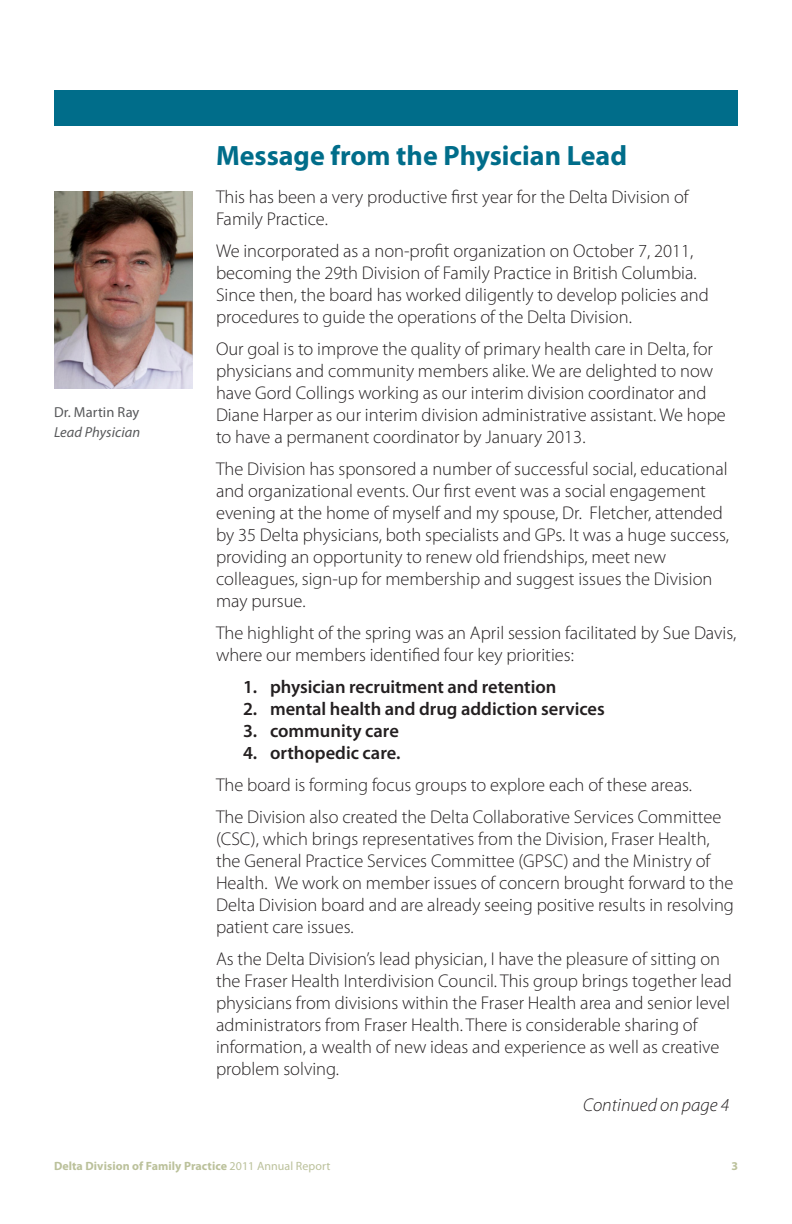
<style>
.page{position:relative;width:792px;height:1224px;background:#fff}
.page>*{position:absolute;margin:0;border:0;box-sizing:border-box;transform-origin:0 0}
.head_1_AR{font:700 28px "Myriad Pro";color:#006d8a}
.maintext_left_AR{font:300 18.4px/22px "Myriad Pro";color:#231f20}
.maintext_left_AR-2{font:600 18.4px "Myriad Pro";color:#231f20}
.maintext_left_AR-3{font:italic 300 18.4px "Myriad Pro";color:#231f20}
.caption_AR{font:italic 14.4px "Myriad Pro";letter-spacing:.005em;color:#58595b}
.caption_AR-2{font:14.4px "Myriad Pro";letter-spacing:.005em;color:#58595b}
.running_foot_AR{font:700 12px "Myriad Pro";letter-spacing:.005em;color:#bbc19b}
.number_right_AR{font:700 12px "Myriad Pro";color:#bbc19b}
.s1{font-weight:400}
</style>
<div class="page">
<img style="left:54px;top:192px;width:138px;height:196px">
<div style="left:54px;top:90px;width:684px;height:36px;background:#006d8a"></div>
<p class="caption_AR-2" style="left:54px;top:403px;width:87px">Dr. Martin Ray</p>
<p class="caption_AR" style="left:54px;top:423px;width:88px">Lead Physician</p>
<p class="head_1_AR" style="left:216px;top:137px;width:413px">Message from the Physician Lead</p>
<p class="maintext_left_AR" style="left:216px;top:186px;width:474px">This has been a very productive first year for the Delta Division of<br>Family Practice.</p>
<p class="maintext_left_AR" style="left:216px;top:240px;width:494px">We incorporated as a non-profit organization on October 7, 2011, becoming the 29th Division of Family Practice in British Columbia.<br>Since then, the board has worked diligently to develop policies and procedures to guide the operations of the Delta Division.</p>
<p class="maintext_left_AR" style="left:216px;top:338px;width:511px">Our goal is to improve the quality of primary health care in Delta, for physicians and community members alike. We are delighted to now have Gord Collings working as our interim division coordinator and Diane Harper as our interim division administrative assistant. We hope to have a permanent coordinator by January 2013.</p>
<p class="maintext_left_AR" style="left:216px;top:458px;width:515px">The Division has sponsored a number of successful social, educational and organizational events. Our first event was a social engagement evening at the home of myself and my spouse, Dr. Fletcher, attended by 35 Delta physicians, both specialists and GPs. It was a huge success, providing an opportunity to renew old friendships, meet new colleagues, sign-up for membership and suggest issues the Division may pursue.</p>
<p class="maintext_left_AR" style="left:216px;top:622px;width:522px">The highlight of the spring was an April session facilitated by Sue Davis, where our members identified four key priorities:</p>
<p class="maintext_left_AR-2" style="left:243px;top:675px;width:315px">1. physician recruitment and retention</p>
<p class="maintext_left_AR-2" style="left:243px;top:697px;width:363px">2. mental health and drug addiction services</p>
<p class="maintext_left_AR-2" style="left:243px;top:719px;width:157px">3. community care</p>
<p class="maintext_left_AR-2" style="left:243px;top:741px;width:159px">4. orthopedic care.</p>
<p class="maintext_left_AR" style="left:216px;top:774px;width:478px">The board is forming focus groups to explore each of these areas.</p>
<p class="maintext_left_AR" style="left:216px;top:806px;width:520px">The Division also created the Delta Collaborative Services Committee (CSC), which brings representatives from the Division, Fraser Health, the General Practice Services Committee (GPSC) and the Ministry of Health. We work on member issues of concern brought forward to the Delta Division board and are already seeing positive results in resolving patient care issues.</p>
<p class="maintext_left_AR" style="left:216px;top:948px;width:517px">As the Delta Division’s lead physician, I have the pleasure of sitting on the Fraser Health Interdivision Council. This group brings together lead physicians from divisions within the Fraser Health area and senior level administrators from Fraser Health. There is considerable sharing of information, a wealth of new ideas and experience as well as creative problem solving.</p>
<p class="maintext_left_AR-3" style="left:583px;top:1094px;width:148px">Continued on page 4</p>
<p class="running_foot_AR" style="left:54px;top:1158px;width:278px">Delta Division of Family Practice <span class="s1">2011 Annual Report</span></p>
<p class="number_right_AR" style="left:731px;top:1158px;width:8px">3</p>
</div>
